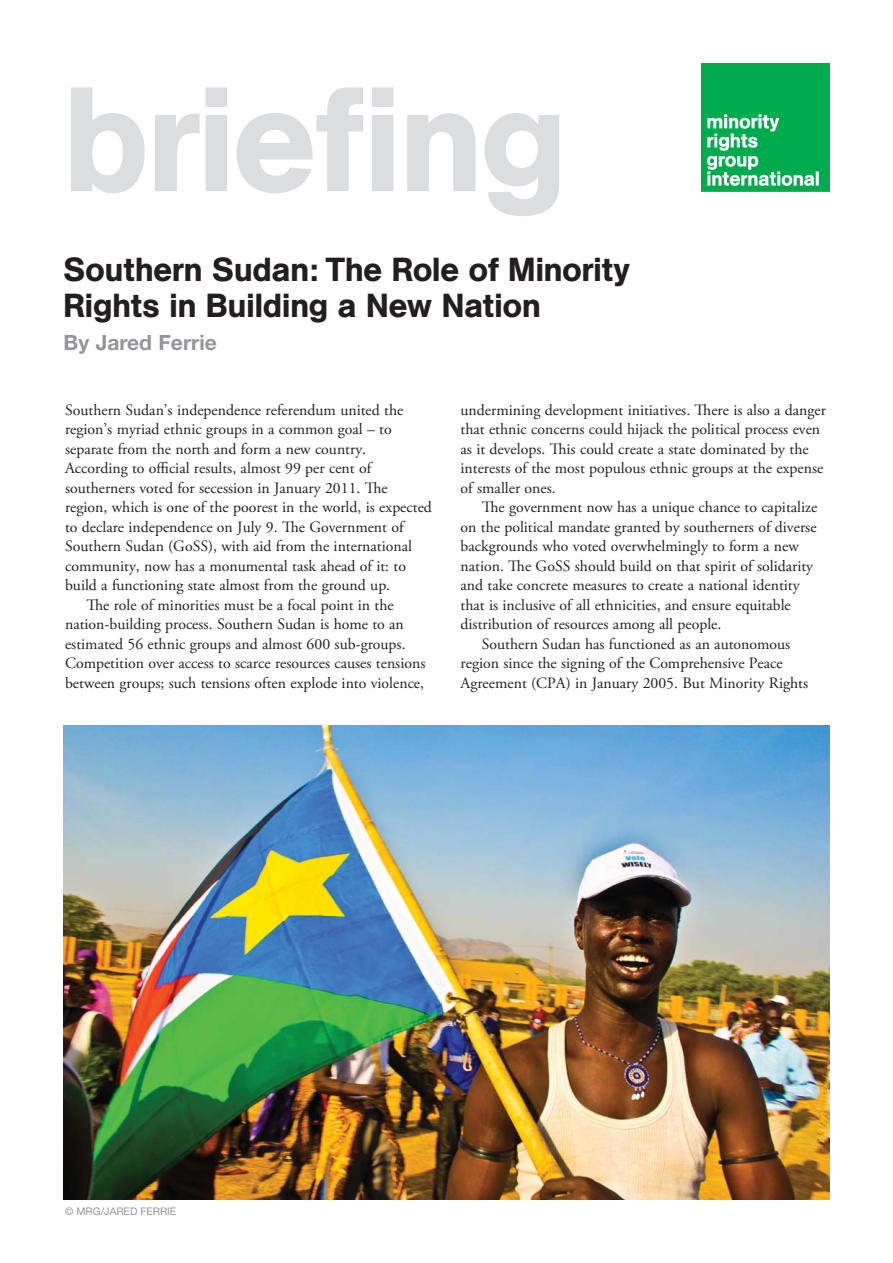
<style>
.page{position:relative;width:893px;height:1263px;background:#fff}
.page>*{position:absolute;margin:0;border:0;box-sizing:border-box;transform-origin:0 0}
.t1{font:500 147px "AG Book BQ";letter-spacing:-.01em;color:#dcddde}
.t2{font:500 33px/36px "AG Book BQ";color:#231f20}
.t3{font:700 21px "Helvetica Neue LT Com";color:#939598}
.t4{font:15.75px/19.5px "Adobe Garamond Pro";color:#231f20}
.t5{font:10.5px "Helvetica Neue LT Com";color:#939598}
</style>
<div class="page">
<img style="left:701px;top:64px;width:128px;height:127px">
<img style="left:64px;top:726px;width:765px;height:473px">
<h1 class="t1" style="left:64px;top:91px;width:504px">briefing</h1>
<h2 class="t2" style="left:64px;top:255px;width:568px">Southern Sudan: The Role of Minority<br>Rights in Building a New Nation</h2>
<h3 class="t3" style="left:64px;top:335px;width:155px">By Jared Ferrie</h3>
<p class="t4" style="left:65px;top:402px;width:340px">Southern Sudan’s independence referendum united the</p>
<p class="t4" style="left:65px;top:421px;width:328px">region’s myriad ethnic groups in a common goal – to</p>
<p class="t4" style="left:65px;top:441px;width:303px">separate from the north and form a new country.</p>
<p class="t4" style="left:65px;top:460px;width:308px">According to official results, almost 99 per cent of</p>
<p class="t4" style="left:65px;top:480px;width:324px">southerners voted for secession in January 2011. The</p>
<p class="t4" style="left:65px;top:499px;width:368px">region, which is one of the poorest in the world, is expected</p>
<p class="t4" style="left:65px;top:519px;width:340px">to declare independence on July 9. The Government of</p>
<p class="t4" style="left:65px;top:538px;width:348px">Southern Sudan (GoSS), with aid from the international</p>
<p class="t4" style="left:65px;top:558px;width:342px">community, now has a monumental task ahead of it: to</p>
<p class="t4" style="left:65px;top:577px;width:327px">build a functioning state almost from the ground up.</p>
<p class="t4" style="left:86px;top:597px;width:309px">The role of minorities must be a focal point in the</p>
<p class="t4" style="left:65px;top:616px;width:340px">nation-building process. Southern Sudan is home to an</p>
<p class="t4" style="left:65px;top:636px;width:342px">estimated 56 ethnic groups and almost 600 sub-groups.</p>
<p class="t4" style="left:65px;top:655px;width:362px">Competition over access to scarce resources causes tensions</p>
<p class="t4" style="left:65px;top:675px;width:361px">between groups; such tensions often explode into violence,</p>
<p class="t4" style="left:461px;top:402px;width:367px">undermining development initiatives. There is also a danger that ethnic concerns could hijack the political process even as it develops. This could create a state dominated by the interests of the most populous ethnic groups at the expense of smaller ones.</p>
<p class="t4" style="left:482px;top:499px;width:337px">The government now has a unique chance to capitalize</p>
<p class="t4" style="left:461px;top:519px;width:357px">on the political mandate granted by southerners of diverse</p>
<p class="t4" style="left:461px;top:538px;width:340px">backgrounds who voted overwhelmingly to form a new</p>
<p class="t4" style="left:461px;top:558px;width:354px">nation. The GoSS should build on that spirit of solidarity</p>
<p class="t4" style="left:461px;top:577px;width:341px">and take concrete measures to create a national identity</p>
<p class="t4" style="left:461px;top:597px;width:332px">that is inclusive of all ethnicities, and ensure equitable</p>
<p class="t4" style="left:461px;top:616px;width:262px">distribution of resources among all people.</p>
<p class="t4" style="left:482px;top:636px;width:310px">Southern Sudan has functioned as an autonomous</p>
<p class="t4" style="left:461px;top:655px;width:324px">region since the signing of the Comprehensive Peace</p>
<p class="t4" style="left:461px;top:675px;width:349px">Agreement (CPA) in January 2005. But Minority Rights</p>
<p class="t5" style="left:65px;top:1208px;width:113px">© MRG/JARED FERRIE</p>
</div>
